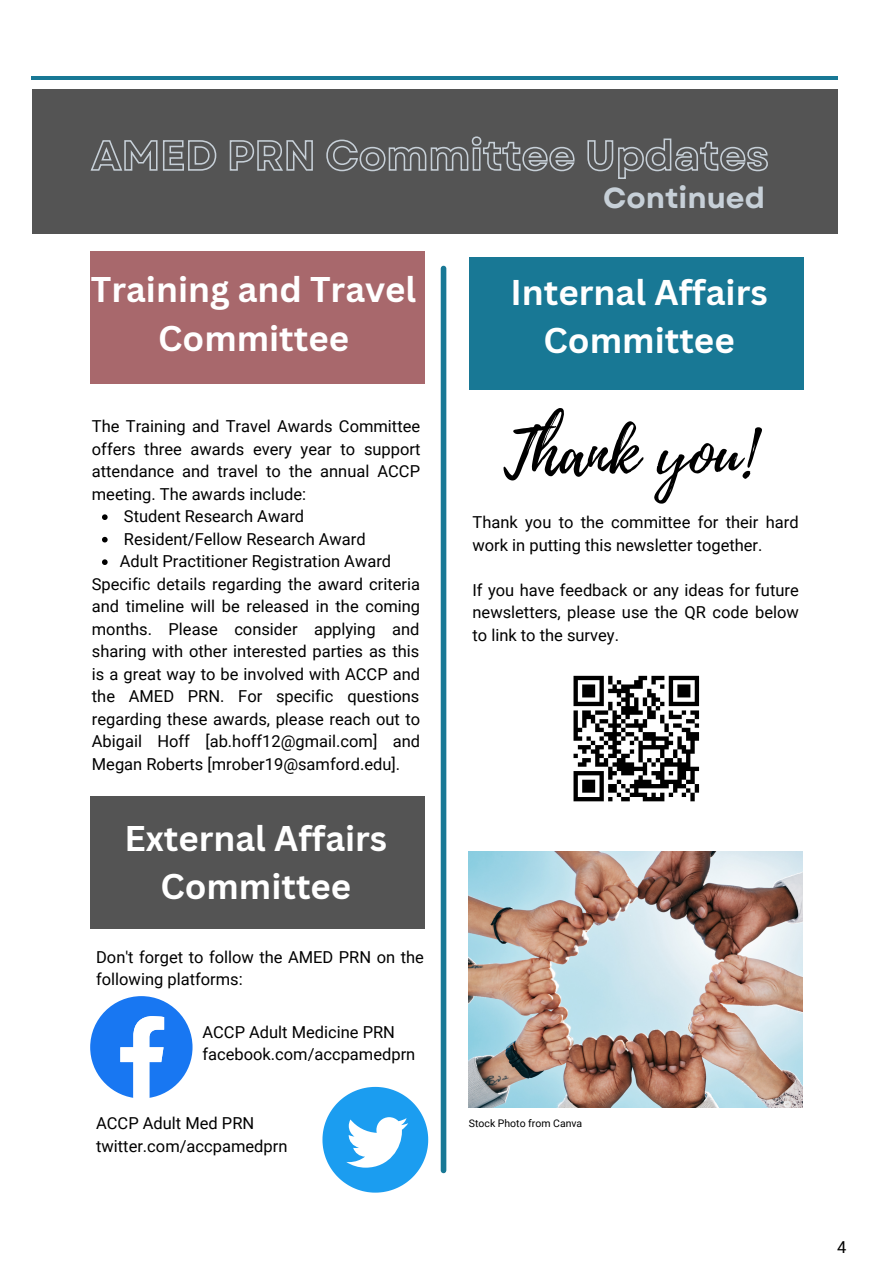
<style>
.page{position:relative;width:893px;height:1264px;background:#fff}
.page>*{position:absolute;margin:0;border:0;box-sizing:border-box;transform-origin:0 0}
.t1{font:64.2px "Playlist Script";color:#000}
.t2{font:700 34.8px/48.3px "Canva Sans";color:#fff;text-align:center}
.t3{font:700 28.95px "Garet";color:#c7d0d8}
.t4{font:16.5px/22.5px "Roboto";color:#000}
.t5{font:10.5px "Roboto";color:#000}
</style>
<div class="page">
<hr style="left:31px;top:76px;width:806px;height:4px;background:#187895">
<div style="left:440px;top:268px;width:6px;height:902px;background:#187895"></div>
<div style="left:32px;top:89px;width:805px;height:145px;background:#545454"></div>
<div style="left:90px;top:251px;width:334px;height:132px;background:#a8686c"></div>
<div style="left:469px;top:257px;width:334px;height:132px;background:#187895"></div>
<svg style="left:573px;top:675px;width:127px;height:127px"></svg>
<div style="left:90px;top:796px;width:334px;height:132px;background:#545454"></div>
<svg style="left:90px;top:996px;width:102px;height:102px"></svg>
<svg style="left:322px;top:1086px;width:106px;height:106px"></svg>
<img style="left:469px;top:851px;width:333px;height:256px">
<svg style="left:90px;top:136px;width:678px;height:43px"></svg>
<svg style="left:102px;top:514px;width:6px;height:6px"></svg>
<svg style="left:102px;top:537px;width:6px;height:5px"></svg>
<svg style="left:102px;top:559px;width:6px;height:6px"></svg>
<h2 class="t2" style="left:91px;top:265px;width:327px">Training and Travel<br>Committee</h2>
<p class="t4" style="left:92px;top:415px;width:330px;text-align:justify">The Training and Travel Awards Committee offers three awards every year to support attendance and travel to the annual ACCP meeting. The awards include:</p>
<p class="t4" style="left:120px;top:505px;width:273px">Student Research Award<br>Resident/Fellow Research Award<br>Adult Practitioner Registration Award</p>
<p class="t4" style="left:92px;top:573px;width:330px;text-align:justify">Specific details regarding the award criteria and timeline will be released in the coming months. Please consider applying and sharing with other interested parties as this is a great way to be involved with ACCP and the AMED PRN. For specific questions regarding these awards, please reach out to Abigail Hoff [ab.hoff12@gmail.com] and Megan Roberts [mrober19@samford.edu].</p>
<h2 class="t2" style="left:124px;top:813px;width:264px">External Affairs<br>Committee</h2>
<p class="t4" style="left:96px;top:945px;width:329px">Don't forget to follow the AMED PRN on the following platforms:</p>
<p class="t4" style="left:202px;top:1021px;width:214px">ACCP Adult Medicine PRN facebook.com/accpamedprn</p>
<p class="t4" style="left:96px;top:1112px;width:193px">ACCP Adult Med PRN twitter.com/accpamedprn</p>
<h3 class="t3" style="left:603px;top:177px;width:163px">Continued</h3>
<h2 class="t2" style="left:510px;top:267px;width:258px">Internal Affairs<br>Committee</h2>
<h1 class="t1" style="left:503px;top:408px;width:252px">Thank you!</h1>
<p class="t4" style="left:472px;top:511px;width:328px">Thank you to the committee for their hard work in putting this newsletter together.</p>
<p class="t4" style="left:472px;top:579px;width:328px;text-align:justify">If you have feedback or any ideas for future newsletters, please use the QR code below to link to the survey.</p>
<p class="t5" style="left:469px;top:1116px;width:115px">Stock Photo from Canva</p>
<p class="t4" style="left:837px;top:1235px;width:11px">4</p>
</div>
